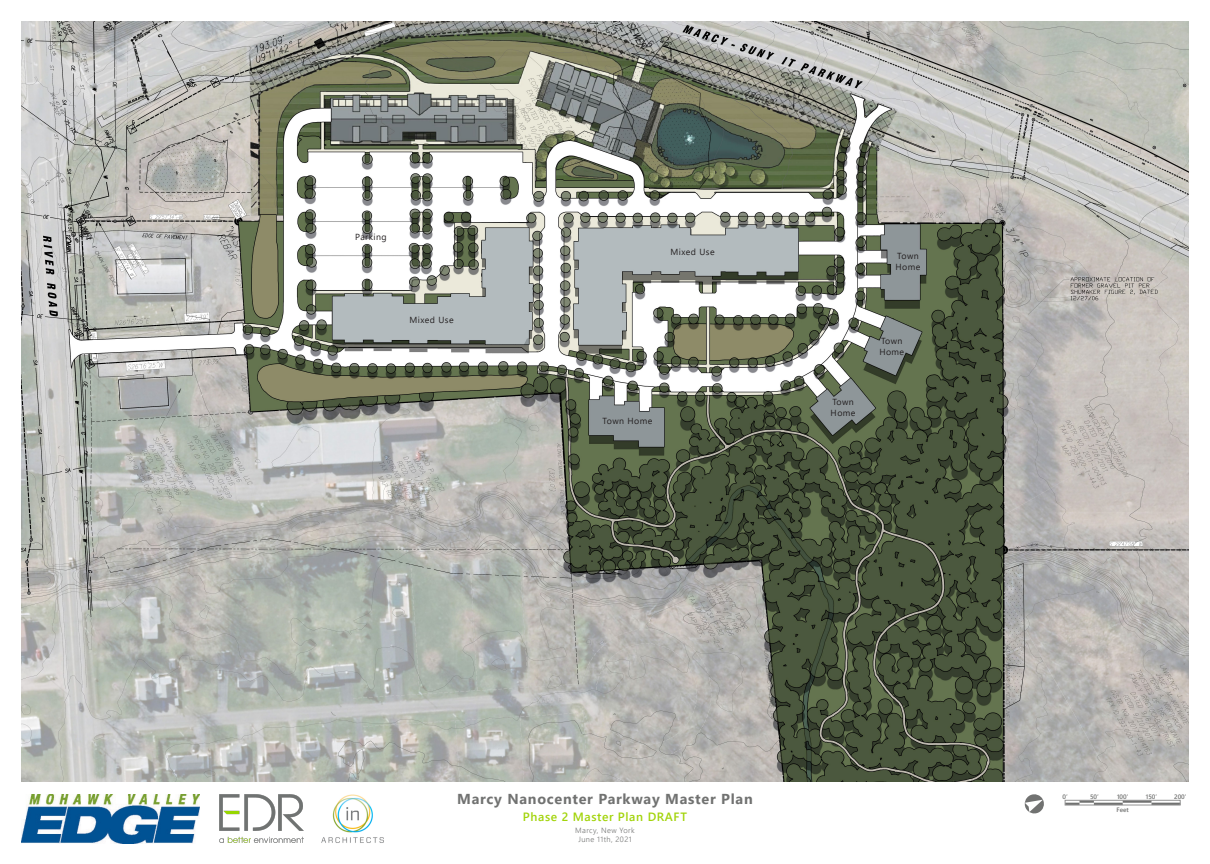
<style>
.page{position:relative;width:1210px;height:864px;background:#fff}
.page>*{position:absolute;margin:0;border:0;box-sizing:border-box;transform-origin:0 0}
.t1{font:700 14.4px "Segoe UI";letter-spacing:.05em;color:#717271}
.Titleblock__Green_Te{font:600 12px "Segoe UI";letter-spacing:.05em;color:#a2d40a}
.EDR_Standard_Font{font:8.8px "Segoe UI";letter-spacing:.05em;color:#231f20}
.t2{font:300 7.6px/9.1px "Segoe UI";letter-spacing:.05em;color:#717271;text-align:center}
.t3{font:600 6.4px/13.2px "Segoe UI";color:#717271}
</style>
<div class="page">
<img style="left:219px;top:794px;width:84px;height:48px">
<svg style="left:1024px;top:794px;width:20px;height:20px"></svg>
<hr style="left:1122px;top:800px;width:29px;height:3px;background:#717271">
<hr style="left:1079px;top:800px;width:15px;height:3px;background:#717271">
<div style="left:1065px;top:800px;width:115px;height:5px;border:1px solid #939393"></div>
<img style="left:22px;top:22px;width:1166px;height:759px">
<img style="left:22px;top:794px;width:177px;height:50px">
<img style="left:321px;top:794px;width:63px;height:49px">
<p class="EDR_Standard_Font" style="left:355px;top:229px;width:33px">Parking</p>
<p class="EDR_Standard_Font" style="left:409px;top:312px;width:46px">Mixed Use</p>
<p class="EDR_Standard_Font" style="left:670px;top:243px;width:46px">Mixed Use</p>
<p class="EDR_Standard_Font" style="left:602px;top:413px;width:51px">Town Home</p>
<p class="EDR_Standard_Font" style="left:897px;top:248px;width:23px">Town</p>
<p class="EDR_Standard_Font" style="left:895px;top:258px;width:26px">Home</p>
<p class="EDR_Standard_Font" style="left:832px;top:394px;width:23px">Town</p>
<p class="EDR_Standard_Font" style="left:830px;top:404px;width:26px">Home</p>
<p class="EDR_Standard_Font" style="left:881px;top:333px;width:23px">Town</p>
<p class="EDR_Standard_Font" style="left:879px;top:343px;width:26px">Home</p>
<h1 class="t1" style="left:457px;top:786px;width:297px">Marcy Nanocenter Parkway Master Plan</h1>
<p class="t3" style="left:1062px;top:790px;width:7px">0’</p>
<p class="t3" style="left:1090px;top:790px;width:10px">50’</p>
<p class="t3" style="left:1116px;top:790px;width:14px">100’<br>Feet</p>
<p class="t3" style="left:1145px;top:790px;width:13px">150’</p>
<p class="t3" style="left:1174px;top:790px;width:14px">200’</p>
<p class="Titleblock__Green_Te" style="left:523px;top:806px;width:165px">Phase 2 Master Plan DRAFT</p>
<p class="t2" style="left:575px;top:825px;width:61px">Marcy, New York<br>June 11th, 2021</p>
</div>
